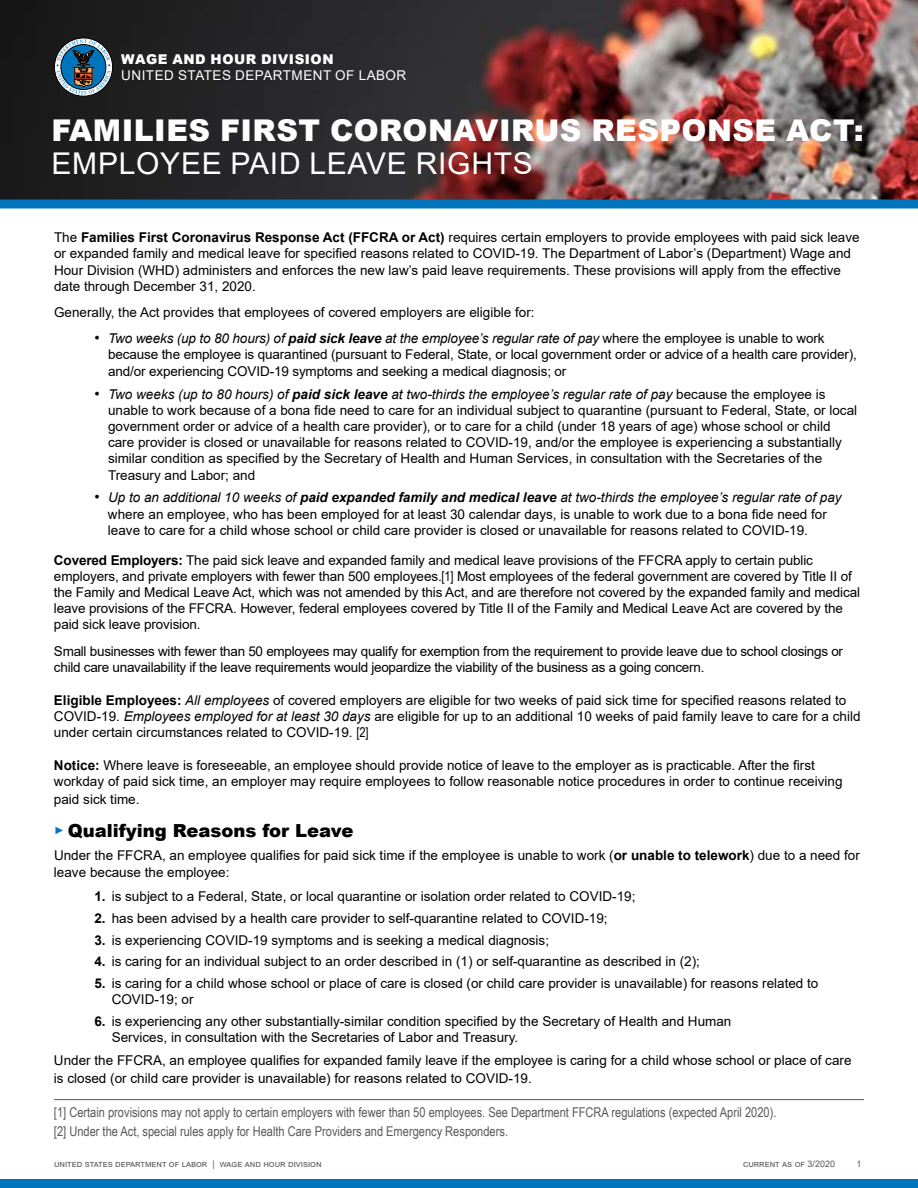
<style>
.page{position:relative;width:918px;height:1188px;background:#fff}
.page>*{position:absolute;margin:0;border:0;box-sizing:border-box;transform-origin:0 0}
.t1{font:900 30px "Arial";letter-spacing:.015em;color:#fff}
.t2{font:30px "Arial";letter-spacing:.025em;color:#fff}
.t3{font:900 18px "Arial";color:#000}
.t4{font:13.5px/16.2px "Arial";color:#000}
.t5{font:13.5px/16.2px "Arial";letter-spacing:-.02em;color:#000}
.t6{font:13.5px/19.5px "Arial Narrow";color:#58595b}
.t7{font:13.5px "Arial";letter-spacing:.035em;color:#fff}
.t8{font:900 13.5px "Arial";letter-spacing:.035em;color:#fff}
.t9{font:9px "Arial";color:#58595b}
.s1{font-weight:700}
.s2{font-size:15px}
.s3{font-style:italic}
.s4{font-weight:700;font-style:italic}
.s5{font-family:"Arial Narrow"}
</style>
<div class="page">
<div style="left:0;top:1179px;width:918px;height:9px;background:#0075be"></div>
<img style="left:0;top:0;width:918px;height:200px">
<div style="left:0;top:200px;width:918px;height:8px;background:#0075be"></div>
<div style="left:54px;top:38px;width:59px;height:59px;border:1px solid #000;border-radius:50%"></div>
<svg style="left:57px;top:39px;width:54px;height:56px;background:#4f738a"></svg>
<hr style="left:54px;top:1099px;width:810px;height:1px;background:#58595b">
<p class="t8" style="left:121px;top:49px;width:214px">WAGE AND HOUR DIVISION</p>
<p class="t7" style="left:121px;top:66px;width:287px">UNITED STATES DEPARTMENT OF LABOR</p>
<h1 class="t1" style="left:52px;top:108px;width:814px">FAMILIES FIRST CORONAVIRUS RESPONSE ACT:</h1>
<h1 class="t2" style="left:52px;top:143px;width:483px">EMPLOYEE PAID LEAVE RIGHTS</h1>
<p class="t4" style="left:54px;top:229px;width:807px">The <span class="s1">Families First Coronavirus Response Act (FFCRA or Act)</span> requires certain employers to provide employees with paid sick leave or expanded family and medical leave for specified reasons related to COVID-19. The Department of Labor’s (Department) Wage and Hour Division (WHD) administers and enforces the new law’s paid leave requirements. These provisions will apply from the effective date through December 31, 2020.</p>
<p class="t4" style="left:54px;top:304px;width:482px">Generally, the Act provides that employees of covered employers are eligible for:</p>
<p class="t4" style="left:108px;top:330px;width:750px;text-indent:-14px"><span class="s2">•</span> <span class="s3">Two weeks (up to 80 hours) of</span> <span class="s4">paid sick leave</span> <span class="s3">at the employee’s regular rate of pay</span> where the employee is unable to work because the employee is quarantined (pursuant to Federal, State, or local government order or advice of a health care provider), and/or experiencing COVID-19 symptoms and seeking a medical diagnosis; or</p>
<p class="t4" style="left:108px;top:386px;width:751px;text-indent:-14px"><span class="s2">•</span> <span class="s3">Two weeks (up to 80 hours) of</span> <span class="s4">paid sick leave</span> <span class="s3">at two-thirds the employee’s regular rate of pay</span> because the employee is unable to work because of a bona fide need to care for an individual subject to quarantine (pursuant to Federal, State, or local government order or advice of a health care provider), or to care for a child (under 18 years of age) whose school or child care provider is closed or unavailable for reasons related to COVID-19, and/or the employee is experiencing a substantially similar condition as specified by the Secretary of Health and Human Services, in consultation with the Secretaries of the Treasury and Labor; and</p>
<p class="t4" style="left:108px;top:490px;width:735px;text-indent:-13px"><span class="s2">•</span> <span class="s3">Up to an additional 10 weeks of</span> <span class="s4">paid expanded family and medical leave</span> <span class="s3">at two-thirds the employee’s regular rate of pay </span>where an employee, who has been employed for at least 30 calendar days, is unable to work due to a bona fide need for leave to care for a child whose school or child care provider is closed or unavailable for reasons related to COVID-19.</p>
<p class="t4" style="left:54px;top:552px;width:808px"><span class="s1">Covered Employers:</span> The paid sick leave and expanded family and medical leave provisions of the FFCRA apply to certain public employers, and private employers with fewer than 500 employees.<span class="s5">[1]</span> Most employees of the federal government are covered by Title II of the Family and Medical Leave Act, which was not amended by this Act, and are therefore not covered by the expanded family and medical leave provisions of the FFCRA. However, federal employees covered by Title II of the Family and Medical Leave Act are covered by the paid sick leave provision.</p>
<p class="t5" style="left:54px;top:643px;width:791px">Small businesses with fewer than 50 employees may qualify for exemption from the requirement to provide leave due to school closings or child care unavailability if the leave requirements would jeopardize the viability of the business as a going concern.</p>
<p class="t4" style="left:54px;top:692px;width:808px"><span class="s1">Eligible Employees:</span> <span class="s3">All employees</span> of covered employers are eligible for two weeks of paid sick time for specified reasons related to<br>COVID-19. <span class="s3">Employees employed for at least 30 days</span> are eligible for up to an additional 10 weeks of paid family leave to care for a child under certain circumstances related to COVID-19. <span class="s5">[2]</span></p>
<p class="t4" style="left:54px;top:757px;width:790px"><span class="s1">Notice:</span> Where leave is foreseeable, an employee should provide notice of leave to the employer as is practicable. After the first workday of paid sick time, an employer may require employees to follow reasonable notice procedures in order to continue receiving</p>
<p class="t4" style="left:54px;top:791px;width:87px">paid sick time.</p>
<h2 class="t3" style="left:54px;top:818px;width:301px"><sup>►</sup> Qualifying Reasons for Leave</h2>
<p class="t4" style="left:54px;top:848px;width:807px">Under the FFCRA, an employee qualifies for paid sick time if the employee is unable to work (<span class="s1">or unable to telework</span>) due to a need for leave because the employee:</p>
<p class="t4" style="left:94px;top:889px;width:542px"><span class="s1">1.</span> is subject to a Federal, State, or local quarantine or isolation order related to COVID-19;</p>
<p class="t4" style="left:94px;top:910px;width:515px"><span class="s1">2.</span> has been advised by a health care provider to self-quarantine related to COVID-19;</p>
<p class="t4" style="left:94px;top:932px;width:456px"><span class="s1">3.</span> is experiencing COVID-19 symptoms and is seeking a medical diagnosis;</p>
<p class="t4" style="left:94px;top:953px;width:607px"><span class="s1">4.</span> is caring for an individual subject to an order described in (1) or self-quarantine as described in (2);</p>
<p class="t4" style="left:112px;top:975px;width:708px;text-indent:-17px"><span class="s1">5.</span> is caring for a child whose school or place of care is closed (or child care provider is unavailable) for reasons related to<br>COVID-19; or</p>
<p class="t4" style="left:112px;top:1013px;width:621px;text-indent:-17px"><span class="s1">6.</span> is experiencing any other substantially-similar condition specified by the Secretary of Health and Human<br>Services, in consultation with the Secretaries of Labor and Treasury.</p>
<p class="t4" style="left:54px;top:1051px;width:799px;line-height:18px">Under the FFCRA, an employee qualifies for expanded family leave if the employee is caring for a child whose school or place of care is closed (or child care provider is unavailable) for reasons related to COVID-19.</p>
<p class="t6" style="left:54px;top:1102px;width:724px">[1] Certain provisions may not apply to certain employers with fewer than 50 employees. See Department FFCRA regulations (expected April 2020). [2] Under the Act, special rules apply for Health Care Providers and Emergency Responders.</p>
<p class="t9" style="left:54px;top:1158px;width:269px">united states department of labor | wage and hour division</p>
<p class="t9" style="left:743px;top:1158px;width:94px">current as of 3/2020</p>
<p class="t9" style="left:857px;top:1158px;width:7px">1</p>
</div>
